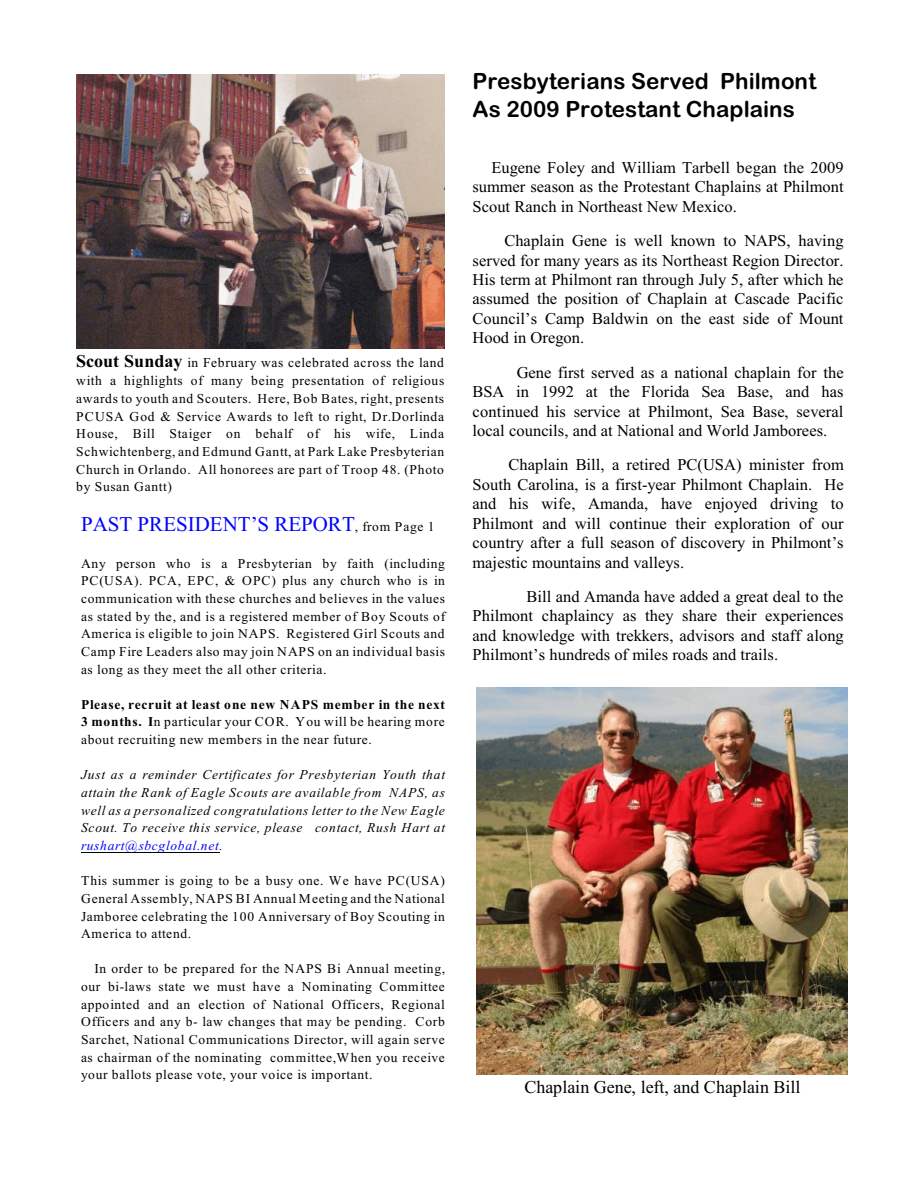
<style>
.page{position:relative;width:918px;height:1188px;background:#fff}
.page>*{position:absolute;margin:0;border:0;box-sizing:border-box;transform-origin:0 0}
.t1{font:22.35px/27.9px "Arial Rounded MT Bold";color:#000}
.t2{font:21px "Times New Roman";letter-spacing:.005em;color:#00f}
.t3{font:18px "Times New Roman";letter-spacing:.005em;color:#000}
.t4{font:16.5px/19.5px "Times New Roman";letter-spacing:.005em;color:#000;text-align:justify}
.t5{font:13.5px/17.7px "Times New Roman";letter-spacing:.045em;color:#000;text-align:justify}
.t6{font:italic 13.5px/17.7px "Times New Roman";letter-spacing:.055em;color:#000;text-align:justify}
.s1{font-weight:700;font-size:18px}
.s2{font-size:13.5px;color:#000}
.s3{font-weight:700}
.s4{color:#00f}
</style>
<div class="page">
<img style="left:76px;top:75px;width:369px;height:273px">
<img style="left:476px;top:688px;width:372px;height:386px">
<hr style="left:81px;top:852px;width:138px;height:1px;background:#000">
<p class="t5" style="left:76px;top:355px;width:369px"><span class="s1">Scout Sunday</span> in February was celebrated across the land with a highlights of many being presentation of religious awards to youth and Scouters. Here, Bob Bates, right, presents PCUSA God &amp; Service Awards to left to right, Dr.Dorlinda House, Bill Staiger on behalf of his wife, Linda Schwichtenberg, and Edmund Gantt, at Park Lake Presbyterian Church in Orlando. All honorees are part of Troop 48. (Photo by Susan Gantt)</p>
<p class="t2" style="left:81px;top:516px;width:355px">PAST PRESIDENT’S REPORT<span class="s2">, from Page 1</span></p>
<p class="t5" style="left:81px;top:556px;width:366px">Any person who is a Presbyterian by faith (including PC(USA). PCA, EPC, &amp; OPC) plus any church who is in communication with these churches and believes in the values as stated by the, and is a registered member of Boy Scouts of America is eligible to join NAPS. Registered Girl Scouts and Camp Fire Leaders also may join NAPS on an individual basis as long as they meet the all other criteria.</p>
<p class="t5" style="left:81px;top:697px;width:365px"><span class="s3">Please, recruit at least one new NAPS member in the next 3 months. I</span>n particular your COR. You will be hearing more about recruiting new members in the near future.</p>
<p class="t6" style="left:81px;top:767px;width:366px">Just as a reminder Certificates for Presbyterian Youth that attain the Rank of Eagle Scouts are available from NAPS, as well as a personalized congratulations letter to the New Eagle Scout. To receive this service, please contact, Rush Hart at <span class="s4">rushart@sbcglobal.net</span>.</p>
<p class="t5" style="left:81px;top:873px;width:366px">This summer is going to be a busy one. We have PC(USA)<br>General Assembly, NAPS BI Annual Meeting and the National Jamboree celebrating the 100 Anniversary of Boy Scouting in America to attend.</p>
<p class="t5" style="left:81px;top:961px;width:366px;text-indent:14px">In order to be prepared for the NAPS Bi Annual meeting, our bi-laws state we must have a Nominating Committee appointed and an election of National Officers, Regional Officers and any b- law changes that may be pending. Corb Sarchet, National Communications Director, will again serve as chairman of the nominating committee,When you receive your ballots please vote, your voice is important.</p>
<p class="t1" style="left:472px;top:69px;width:345px">Presbyterians Served Philmont<br>As 2009 Protestant Chaplains</p>
<p class="t4" style="left:472px;top:159px;width:373px;text-indent:19px">Eugene Foley and William Tarbell began the 2009 summer season as the Protestant Chaplains at Philmont Scout Ranch in Northeast New Mexico.</p>
<p class="t4" style="left:472px;top:232px;width:373px;text-indent:32px">Chaplain Gene is well known to NAPS, having served for many years as its Northeast Region Director.<br>His term at Philmont ran through July 5, after which he assumed the position of Chaplain at Cascade Pacific Council’s Camp Baldwin on the east side of Mount Hood in Oregon.</p>
<p class="t4" style="left:472px;top:364px;width:373px;text-indent:44px">Gene first served as a national chaplain for the BSA in 1992 at the Florida Sea Base, and has continued his service at Philmont, Sea Base, several local councils, and at National and World Jamborees.</p>
<p class="t4" style="left:472px;top:457px;width:373px;text-indent:36px">Chaplain Bill, a retired PC(USA) minister from South Carolina, is a first-year Philmont Chaplain. He and his wife, Amanda, have enjoyed driving to Philmont and will continue their exploration of our country after a full season of discovery in Philmont’s majestic mountains and valleys.</p>
<p class="t4" style="left:472px;top:588px;width:373px;text-indent:54px">Bill and Amanda have added a great deal to the Philmont chaplaincy as they share their experiences and knowledge with trekkers, advisors and staff along Philmont’s hundreds of miles roads and trails.</p>
<p class="t3" style="left:524px;top:1080px;width:278px">Chaplain Gene, left, and Chaplain Bill</p>
</div>
